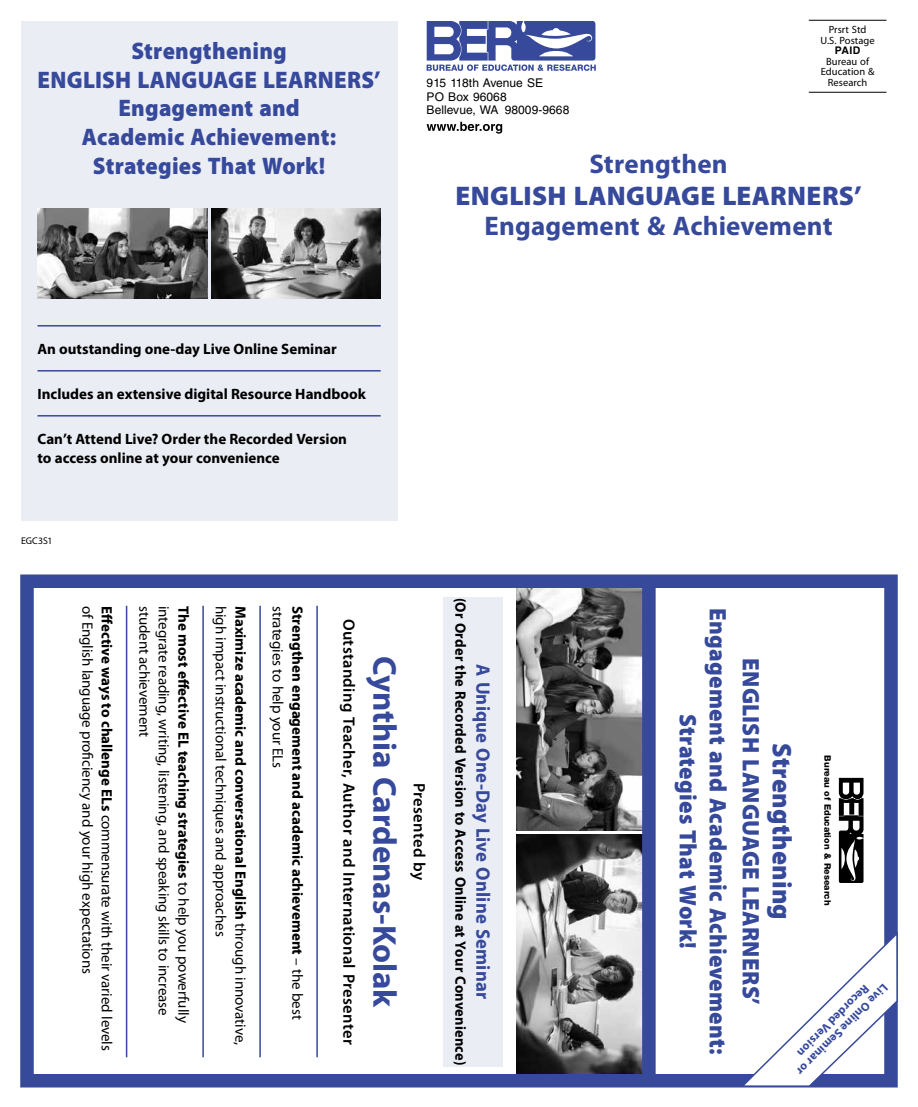
<style>
.page{position:relative;width:918px;height:1107px;background:#fff}
.page>*{position:absolute;margin:0;border:0;box-sizing:border-box;transform-origin:0 0}
.t1{font:700 33px "Myriad Pro";letter-spacing:-.005em;color:#36499b}
.t2{font:700 27px "Myriad Pro";letter-spacing:.005em;color:#36499b}
.t3{font:900 27px "Myriad Pro";letter-spacing:.01em;color:#36499b}
.t4{font:900 27px "Myriad Pro";letter-spacing:.01em;color:#36499b;scale:.96 1}
.t5{font:900 24px/28.8px "Myriad Pro";letter-spacing:.01em;color:#36499b;text-align:center;scale:.95 1}
.t6{font:900 24px/33px "Myriad Pro";letter-spacing:.01em;color:#36499b;text-align:center;scale:.96 1}
.t7{font:700 19.5px "Myriad Pro";letter-spacing:.01em;color:#36499b;scale:.96 1}
.t8{font:600 16.5px "Myriad Pro";letter-spacing:.02em;color:#000}
.t9{font:700 15px/19.5px "Myriad Pro";color:#000}
.t10{font:15px "Myriad Pro";letter-spacing:-.005em;color:#000}
.t11{font:700 15px "Myriad Pro";color:#000;scale:.96 1}
.t12{font:12px/13.5px "Helvetica LT Std";letter-spacing:.005em;color:#000}
.t13{font:700 12px "Myriad Pro";color:#36499b}
.t14{font:10.5px/10.5px "Myriad Pro";letter-spacing:.005em;color:#000;text-align:center}
.t15{font:700 10.5px "Helvetica LT Std";color:#000}
.t16{font:9.75px "Myriad Pro";letter-spacing:.01em;color:#000}
.t17{font:800 9px "Helvetica Neue LT Std";color:#000}
.s1{font-weight:400}
.s2{font-weight:700}
</style>
<div class="page">
<div style="left:21px;top:21px;width:376px;height:499px;background:#ebedf5"></div>
<hr style="left:316px;top:606px;width:2px;height:451px;background:#36499b">
<hr style="left:259px;top:606px;width:2px;height:451px;background:#36499b">
<hr style="left:202px;top:606px;width:2px;height:451px;background:#36499b">
<hr style="left:126px;top:606px;width:1px;height:451px;background:#36499b">
<hr style="left:809px;top:20px;width:78px;height:1px;background:#000">
<hr style="left:809px;top:92px;width:78px;height:1px;background:#000">
<svg style="left:427px;top:21px;width:169px;height:50px"></svg>
<svg style="left:427px;top:122px;width:75px;height:12px"></svg>
<div style="left:444px;top:597px;width:59px;height:469px;background:#ebedf5"></div>
<hr style="left:38px;top:325px;width:343px;height:2px;background:#36499b">
<hr style="left:38px;top:370px;width:343px;height:2px;background:#36499b">
<hr style="left:38px;top:415px;width:343px;height:2px;background:#36499b">
<svg style="left:839px;top:778px;width:25px;height:105px"></svg>
<img style="left:516px;top:835px;width:126px;height:238px">
<img style="left:516px;top:589px;width:126px;height:241px">
<div style="left:642px;top:579px;width:14px;height:505px;background:#36499b"></div>
<img style="left:212px;top:208px;width:169px;height:90px">
<img style="left:38px;top:208px;width:169px;height:90px">
<div style="left:20px;top:574px;width:878px;height:514px;border:14px solid #36499b"></div>
<svg style="left:739px;top:931px;width:159px;height:157px"></svg>
<h3 class="t5" style="left:37px;top:35px;width:363px">Strengthening<br>ENGLISH LANGUAGE LEARNERS’<br>Engagement and<br>Academic Achievement:<br>Strategies That Work!</h3>
<p class="t14" style="left:821px;top:24px;width:56px">Prsrt Std<br>U.S. Postage</p>
<p class="t15" style="left:835px;top:44px;width:27px">PAID</p>
<p class="t14" style="left:821px;top:56px;width:55px">Bureau of<br>Education &amp;</p>
<p class="t12" style="left:427px;top:76px;width:118px">915 118th Avenue SE</p>
<p class="t14" style="left:828px;top:77px;width:41px">Research</p>
<p class="t12" style="left:427px;top:90px;width:144px">PO Box 96068<br>Bellevue, WA 98009‑9668</p>
<h2 class="t2" style="left:589px;top:146px;width:140px">Strengthen</h2>
<h2 class="t3" style="left:455px;top:178px;width:408px">ENGLISH LANGUAGE LEARNERS’</h2>
<h2 class="t2" style="left:484px;top:208px;width:350px">Engagement &amp; Achievement</h2>
<p class="t9" style="left:38px;top:338px;width:301px">An outstanding one-day Live Online Seminar</p>
<p class="t9" style="left:38px;top:383px;width:330px">Includes an extensive digital Resource Handbook</p>
<p class="t9" style="left:38px;top:428px;width:311px">Can’t Attend Live? Order the Recorded Version to access online at your convenience</p>
<p class="t16" style="left:21px;top:535px;width:33px">EGC3S1</p>
<p class="t9" style="left:194px;top:606px;width:418px;rotate:90deg">The most effective EL teaching strategies <span class="s1">to help you powerfully</span></p>
<p class="t10" style="left:230px;top:606px;width:332px;rotate:90deg">high impact instructional techniques and approaches</p>
<p class="t10" style="left:97px;top:606px;width:369px;rotate:90deg">of English language proficiency and your high expectations</p>
<p class="t10" style="left:116px;top:606px;width:446px;rotate:90deg"><span class="s2">Effective ways to challenge ELs</span> commensurate with their varied levels</p>
<p class="t10" style="left:154px;top:606px;width:133px;rotate:90deg">student achievement</p>
<p class="t10" style="left:173px;top:606px;width:411px;rotate:90deg">integrate reading, writing, listening, and speaking skills to increase</p>
<p class="t9" style="left:251px;top:606px;width:441px;rotate:90deg">Maximize academic and conversational English <span class="s1">through innovative,</span></p>
<p class="t10" style="left:287px;top:606px;width:164px;rotate:90deg">strategies to help your ELs</p>
<p class="t9" style="left:308px;top:606px;width:415px;rotate:90deg">Strengthen engagement and academic achievement <span class="s1">– the best</span></p>
<p class="t8" style="left:359px;top:619px;width:427px;rotate:90deg">Outstanding Teacher, Author and International Presenter</p>
<h1 class="t1" style="left:406px;top:656px;width:353px;rotate:90deg">Cynthia Cardenas-Kolak</h1>
<p class="t8" style="left:430px;top:783px;width:99px;rotate:90deg">Presented by</p>
<p class="t11" style="left:470px;top:598px;width:488px;rotate:90deg">(Or Order the Recorded Version to Access Online at Your Convenience)</p>
<h3 class="t7" style="left:496px;top:664px;width:350px;rotate:90deg">A Unique One-Day Live Online Seminar</h3>
<h3 class="t6" style="left:768px;top:608px;width:466px;rotate:90deg">ENGLISH LANGUAGE LEARNERS’<br>Engagement and Academic Achievement:</h3>
<h3 class="t6" style="left:705px;top:714px;width:246px;rotate:90deg">Strategies That Work!</h3>
<h2 class="t4" style="left:800px;top:743px;width:185px;rotate:90deg">Strengthening</h2>
<p class="t17" style="left:833px;top:755px;width:151px;rotate:90deg">Bureau of Education &amp; Research</p>
<p class="t13" style="left:891px;top:991px;width:125px;rotate:135deg">Live Online Seminar or</p>
<p class="t13" style="left:873px;top:992px;width:98px;rotate:135deg">Recorded Version</p>
</div>
